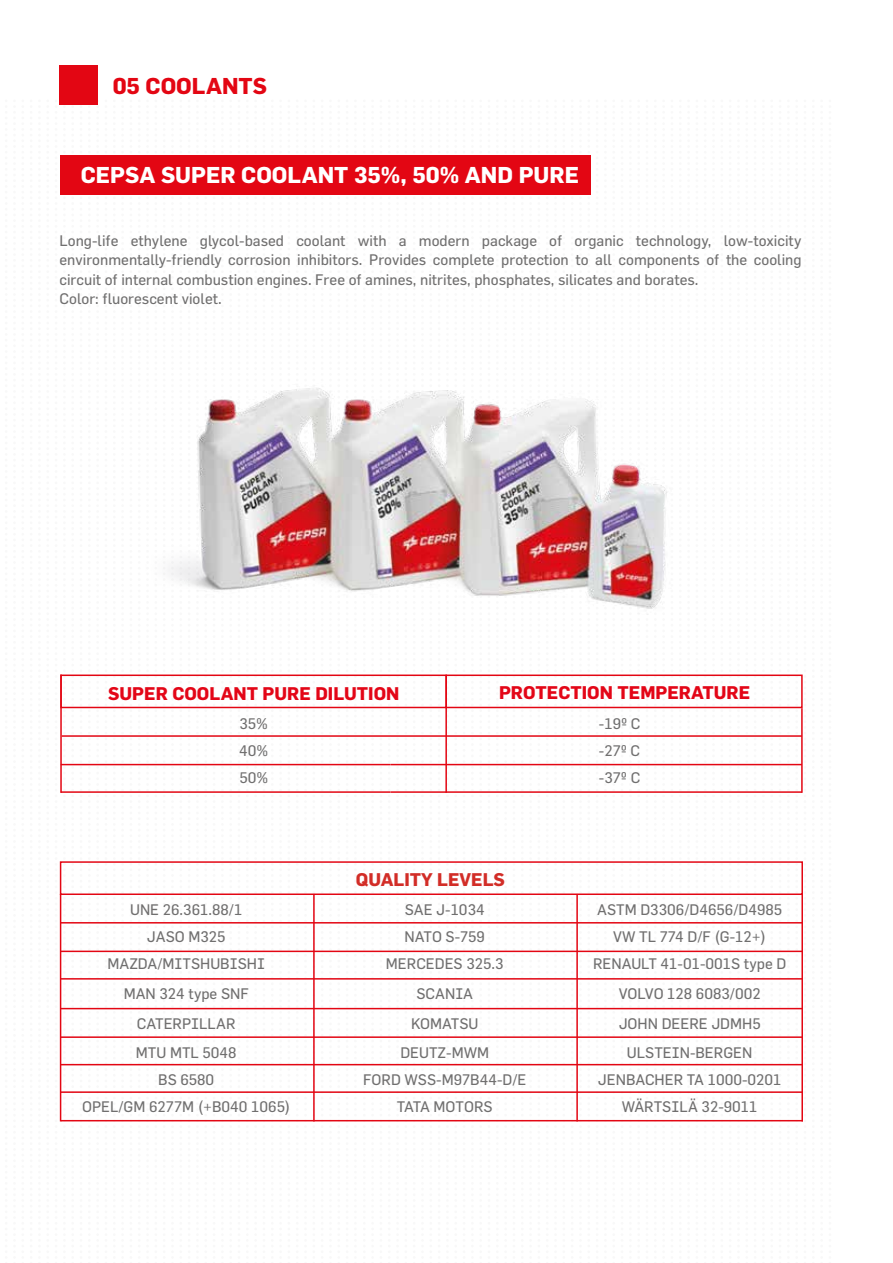
<style>
.page{position:relative;width:893px;height:1263px;background:#fff}
.page>*{position:absolute;margin:0;border:0;box-sizing:border-box;transform-origin:0 0}
.t1{font:700 22.5px "Flama";color:#fff}
.t2{font:700 22.5px "Flama";color:#e30613}
.t3{font:700 18px "Flama";color:#e30617}
.t4{font:700 18px "Flama";color:#d22d27}
.t5{font:15px/27px "Flama";color:#706f6f;text-align:center}
</style>
<div class="page">
<svg style="left:63px;top:1063px;width:11px;height:59px"></svg>
<svg style="left:88px;top:1063px;width:11px;height:59px"></svg>
<svg style="left:113px;top:1063px;width:11px;height:59px"></svg>
<svg style="left:138px;top:1063px;width:19px;height:59px"></svg>
<svg style="left:163px;top:1063px;width:19px;height:59px"></svg>
<svg style="left:196px;top:1063px;width:11px;height:59px"></svg>
<svg style="left:221px;top:1063px;width:11px;height:59px"></svg>
<svg style="left:246px;top:1063px;width:11px;height:59px"></svg>
<svg style="left:271px;top:1063px;width:11px;height:59px"></svg>
<svg style="left:296px;top:1063px;width:19px;height:59px"></svg>
<svg style="left:321px;top:1063px;width:19px;height:59px"></svg>
<svg style="left:354px;top:1063px;width:3px;height:59px"></svg>
<svg style="left:363px;top:1063px;width:19px;height:59px"></svg>
<svg style="left:388px;top:1063px;width:19px;height:59px"></svg>
<svg style="left:413px;top:1063px;width:19px;height:59px"></svg>
<svg style="left:446px;top:1063px;width:11px;height:59px"></svg>
<svg style="left:471px;top:1063px;width:11px;height:59px"></svg>
<svg style="left:496px;top:1063px;width:11px;height:59px"></svg>
<svg style="left:521px;top:1063px;width:19px;height:59px"></svg>
<svg style="left:546px;top:1063px;width:19px;height:59px"></svg>
<svg style="left:579px;top:1063px;width:11px;height:59px"></svg>
<svg style="left:604px;top:1063px;width:11px;height:59px"></svg>
<svg style="left:629px;top:1063px;width:11px;height:59px"></svg>
<svg style="left:654px;top:1063px;width:11px;height:59px"></svg>
<svg style="left:679px;top:1063px;width:19px;height:59px"></svg>
<svg style="left:704px;top:1063px;width:19px;height:59px"></svg>
<svg style="left:737px;top:1063px;width:11px;height:59px"></svg>
<svg style="left:762px;top:1063px;width:11px;height:59px"></svg>
<svg style="left:787px;top:1063px;width:11px;height:59px"></svg>
<svg style="left:63px;top:763px;width:11px;height:247px"></svg>
<svg style="left:80px;top:763px;width:2px;height:247px"></svg>
<svg style="left:88px;top:763px;width:11px;height:247px"></svg>
<svg style="left:105px;top:763px;width:2px;height:247px"></svg>
<svg style="left:113px;top:763px;width:11px;height:247px"></svg>
<svg style="left:130px;top:763px;width:2px;height:247px"></svg>
<svg style="left:138px;top:763px;width:19px;height:247px"></svg>
<svg style="left:163px;top:763px;width:19px;height:247px"></svg>
<svg style="left:188px;top:763px;width:2px;height:247px"></svg>
<svg style="left:196px;top:763px;width:11px;height:247px"></svg>
<svg style="left:213px;top:763px;width:2px;height:247px"></svg>
<svg style="left:221px;top:763px;width:11px;height:247px"></svg>
<svg style="left:238px;top:763px;width:2px;height:247px"></svg>
<svg style="left:246px;top:763px;width:11px;height:247px"></svg>
<svg style="left:263px;top:763px;width:2px;height:247px"></svg>
<svg style="left:271px;top:763px;width:11px;height:247px"></svg>
<svg style="left:288px;top:763px;width:2px;height:247px"></svg>
<svg style="left:296px;top:763px;width:19px;height:247px"></svg>
<svg style="left:321px;top:763px;width:19px;height:247px"></svg>
<svg style="left:346px;top:763px;width:2px;height:247px"></svg>
<svg style="left:354px;top:763px;width:3px;height:247px"></svg>
<svg style="left:363px;top:763px;width:19px;height:247px"></svg>
<svg style="left:388px;top:763px;width:19px;height:247px"></svg>
<svg style="left:413px;top:763px;width:19px;height:247px"></svg>
<svg style="left:438px;top:763px;width:2px;height:247px"></svg>
<svg style="left:446px;top:763px;width:11px;height:247px"></svg>
<svg style="left:463px;top:763px;width:2px;height:247px"></svg>
<svg style="left:471px;top:763px;width:11px;height:247px"></svg>
<svg style="left:488px;top:763px;width:2px;height:247px"></svg>
<svg style="left:496px;top:763px;width:11px;height:247px"></svg>
<svg style="left:513px;top:763px;width:2px;height:247px"></svg>
<svg style="left:521px;top:763px;width:19px;height:247px"></svg>
<svg style="left:546px;top:763px;width:19px;height:247px"></svg>
<svg style="left:571px;top:763px;width:2px;height:247px"></svg>
<svg style="left:579px;top:763px;width:11px;height:247px"></svg>
<svg style="left:596px;top:763px;width:2px;height:247px"></svg>
<svg style="left:604px;top:763px;width:11px;height:247px"></svg>
<svg style="left:621px;top:763px;width:2px;height:247px"></svg>
<svg style="left:629px;top:763px;width:11px;height:247px"></svg>
<svg style="left:646px;top:763px;width:2px;height:247px"></svg>
<svg style="left:654px;top:763px;width:11px;height:247px"></svg>
<svg style="left:671px;top:763px;width:2px;height:247px"></svg>
<svg style="left:679px;top:763px;width:19px;height:247px"></svg>
<svg style="left:704px;top:763px;width:19px;height:247px"></svg>
<svg style="left:729px;top:763px;width:2px;height:247px"></svg>
<svg style="left:737px;top:763px;width:11px;height:247px"></svg>
<svg style="left:754px;top:763px;width:2px;height:247px"></svg>
<svg style="left:762px;top:763px;width:11px;height:247px"></svg>
<svg style="left:779px;top:763px;width:2px;height:247px"></svg>
<svg style="left:787px;top:763px;width:11px;height:247px"></svg>
<svg style="left:138px;top:194px;width:19px;height:1px"></svg>
<svg style="left:163px;top:194px;width:19px;height:1px"></svg>
<svg style="left:296px;top:194px;width:19px;height:1px"></svg>
<svg style="left:321px;top:194px;width:19px;height:1px"></svg>
<svg style="left:363px;top:194px;width:19px;height:1px"></svg>
<svg style="left:388px;top:194px;width:19px;height:1px"></svg>
<svg style="left:413px;top:194px;width:19px;height:1px"></svg>
<svg style="left:521px;top:194px;width:19px;height:1px"></svg>
<svg style="left:546px;top:194px;width:19px;height:1px"></svg>
<div style="left:60px;top:65px;width:38px;height:40px;background:#e30613"></div>
<div style="left:60px;top:155px;width:531px;height:39px;background:#e30613"></div>
<img style="left:163px;top:385px;width:504px;height:230px">
<div style="left:60px;top:674px;width:387px;height:34px;border:2px solid #e30613"></div>
<div style="left:445px;top:674px;width:358px;height:34px;border:2px solid #e30613"></div>
<hr style="left:60px;top:674px;width:2px;height:119px;background:#e30613">
<hr style="left:801px;top:708px;width:2px;height:85px;background:#e30613">
<hr style="left:62px;top:735px;width:329px;height:2px;background:#e30613">
<hr style="left:390px;top:735px;width:412px;height:2px;background:#e30613">
<hr style="left:61px;top:764px;width:330px;height:1px;background:#e30613">
<hr style="left:391px;top:764px;width:411px;height:1px;background:#e30613">
<hr style="left:61px;top:791px;width:330px;height:2px;background:#e30613">
<hr style="left:391px;top:791px;width:411px;height:2px;background:#e30613">
<hr style="left:445px;top:707px;width:2px;height:86px;background:#e30613">
<div style="left:60px;top:861px;width:743px;height:34px;border:2px solid #e30613"></div>
<hr style="left:60px;top:894px;width:1px;height:227px;background:#e30613">
<hr style="left:61px;top:922px;width:742px;height:1px;background:#e30613">
<hr style="left:61px;top:1008px;width:742px;height:1px;background:#e30613">
<hr style="left:61px;top:1091px;width:741px;height:2px;background:#e30613">
<hr style="left:61px;top:950px;width:742px;height:2px;background:#e30613">
<hr style="left:61px;top:1036px;width:742px;height:2px;background:#e30613">
<hr style="left:61px;top:1120px;width:742px;height:1px;background:#e30613">
<hr style="left:61px;top:978px;width:742px;height:1px;background:#e30613">
<hr style="left:61px;top:1064px;width:741px;height:1px;background:#e30613">
<hr style="left:313px;top:894px;width:2px;height:227px;background:#e30613">
<hr style="left:576px;top:894px;width:2px;height:227px;background:#e30613">
<hr style="left:801px;top:894px;width:2px;height:227px;background:#e30613">
<h1 class="t2" style="left:113px;top:72px;width:156px">05 COOLANTS</h1>
<h1 class="t1" style="left:81px;top:161px;width:500px">CEPSA SUPER COOLANT 35%, 50% AND PURE</h1>
<p class="t5" style="left:60px;top:230px;width:744px;line-height:19.5px;text-align:left">Long-life ethylene glycol-based coolant with a modern package of organic technology, low-toxicity environmentally-friendly corrosion inhibitors. Provides complete protection to all components of the cooling circuit of internal combustion engines. Free of amines, nitrites, phosphates, silicates and borates.<br>Color: fluorescent violet.</p>
<p class="t3" style="left:108px;top:682px;width:293px">SUPER COOLANT PURE DILUTION</p>
<p class="t3" style="left:499px;top:681px;width:253px">PROTECTION TEMPERATURE</p>
<p class="t5" style="left:239px;top:709px;width:31px;text-align:justify">35% 40% 50%</p>
<p class="t5" style="left:599px;top:709px;width:43px;text-align:justify">-19º C -27º C -37º C</p>
<p class="t5" style="left:107px;top:896px;width:159px">UNE 26.361.88/1<br>JASO M325<br>MAZDA/MITSHUBISHI</p>
<p class="t5" style="left:124px;top:979px;width:127px;line-height:30px">MAN 324 type SNF<br>CATERPILLAR</p>
<p class="t5" style="left:82px;top:1039px;width:210px">MTU MTL 5048<br>BS 6580<br>OPEL/GM 6277M (+B040 1065)</p>
<p class="t4" style="left:356px;top:868px;width:151px">QUALITY LEVELS</p>
<p class="t5" style="left:386px;top:896px;width:119px">SAE J-1034<br>NATO S-759<br>MERCEDES 325.3</p>
<p class="t5" style="left:411px;top:979px;width:69px;line-height:30px">SCANIA<br>KOMATSU</p>
<p class="t5" style="left:363px;top:1039px;width:165px">DEUTZ-MWM<br>FORD WSS-M97B44-D/E<br>TATA MOTORS</p>
<p class="t5" style="left:593px;top:896px;width:195px">ASTM D3306/D4656/D4985<br>VW TL 774 D/F (G-12+)<br>RENAULT 41-01-001S type D</p>
<p class="t5" style="left:619px;top:979px;width:144px;line-height:30px;text-align:left">VOLVO 128 6083/002<br>JOHN DEERE JDMH5</p>
<p class="t5" style="left:598px;top:1039px;width:185px">ULSTEIN-BERGEN<br>JENBACHER TA 1000-0201<br>WÄRTSILÄ 32-9011</p>
</div>
